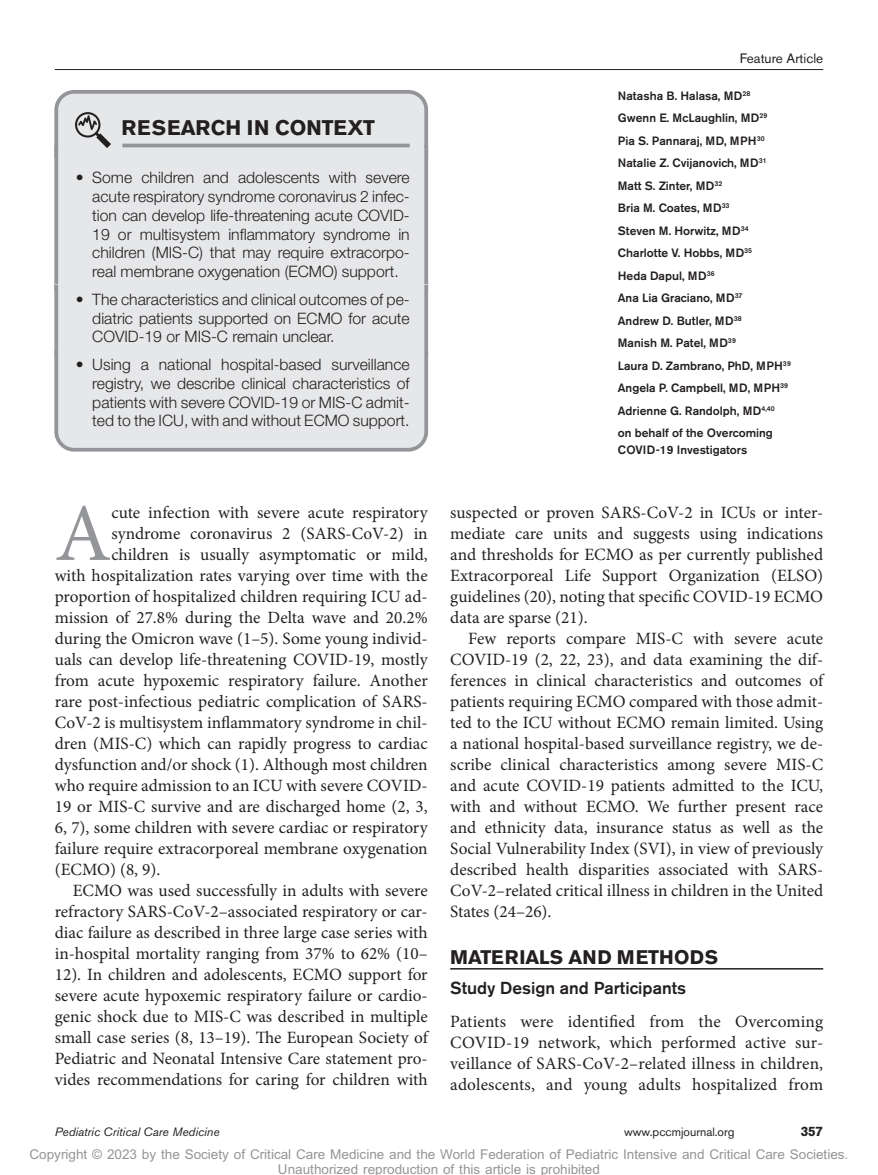
<style>
.page{position:relative;width:878px;height:1175px;background:#fff}
.page>*{position:absolute;margin:0;border:0;box-sizing:border-box;transform-origin:0 0}
.t1{font:81.9px "Minion Pro";color:#939598}
.t2{font:700 21px "Akzidenz Grotesk BE";color:#231f20}
.t3{font:700 19.5px "Akzidenz Grotesk BE";color:#231f20}
.t4{font:17.25px/21px "Minion Pro";color:#231f20;text-align:justify}
.t5{font:500 17.25px "Akzidenz Grotesk BE";color:#231f20}
.t6{font:300 15.75px/18.8px "Helvetica Neue LT Std";color:#231f20;text-align:justify}
.t7{font:13.5px/15px "Arial MT Std";color:#939598;text-align:center}
.t8{font:13.5px "Akzidenz Grotesk BE";color:#231f20}
.t9{font:700 13.5px "Akzidenz Grotesk BE";color:#231f20}
.t10{font:500 12px/22.5px "Akzidenz Grotesk BE";color:#231f20}
.t11{font:italic 12px "Akzidenz Grotesk BE";color:#231f20}
.t12{font:12px "Akzidenz Grotesk BE";color:#231f20}
</style>
<div class="page">
<hr style="left:55px;top:69px;width:768px;height:1px;background:#231f20">
<hr style="left:450px;top:968px;width:373px;height:1px;background:#231f20">
<div style="left:55px;top:148px;width:373px;height:143px;background:#e6e7e9"></div>
<svg style="left:54px;top:162px;width:4px;height:123px"></svg>
<svg style="left:424px;top:162px;width:4px;height:123px"></svg>
<div style="left:55px;top:285px;width:373px;height:71px;background:#e6e7e9"></div>
<svg style="left:54px;top:285px;width:4px;height:61px"></svg>
<svg style="left:424px;top:285px;width:4px;height:61px"></svg>
<svg style="left:54px;top:346px;width:375px;height:106px;background:#e1e2e4"></svg>
<svg style="left:54px;top:90px;width:375px;height:72px"></svg>
<p class="t2" style="left:122px;top:115px;width:255px">RESEARCH IN CONTEXT</p>
<p class="t6" style="left:92px;top:168px;width:319px;text-indent:-17px">• Some children and adolescents with severe acute respiratory syndrome coronavirus 2 infec&shy;tion can develop life-threatening acute COVID-19 or multisystem inflammatory syndrome in children (MIS-C) that may require extracorpo&shy;real membrane oxygenation (ECMO) support.</p>
<p class="t6" style="left:92px;top:289px;width:319px;text-indent:-17px">• The characteristics and clinical outcomes of pe&shy;diatric patients supported on ECMO for acute COVID-19 or MIS-C remain unclear.</p>
<p class="t6" style="left:92px;top:355px;width:319px;text-indent:-17px">• Using a national hospital-based surveillance registry, we describe clinical characteristics of patients with severe COVID-19 or MIS-C admit&shy;ted to the ICU, with and without ECMO support.</p>
<h1 class="t1" style="left:55px;top:479px;width:58px">A</h1>
<p class="t4" style="left:111px;top:502px;width:318px">cute infection with severe acute respiratory</p>
<p class="t4" style="left:111px;top:523px;width:318px">syndrome coronavirus 2 (SARS-CoV-2) in</p>
<p class="t4" style="left:111px;top:544px;width:318px">children is usually asymptomatic or mild,</p>
<p class="t4" style="left:55px;top:565px;width:374px">with hospitalization rates varying over time with the</p>
<p class="t4" style="left:55px;top:586px;width:374px">proportion of hospitalized children requiring ICU ad-</p>
<p class="t4" style="left:55px;top:607px;width:374px">mission of 27.8% during the Delta wave and 20.2%</p>
<p class="t4" style="left:55px;top:628px;width:374px">during the Omicron wave (1–5). Some young individ-</p>
<p class="t4" style="left:55px;top:649px;width:374px">uals can develop life-threatening COVID-19, mostly</p>
<p class="t4" style="left:55px;top:670px;width:374px">from acute hypoxemic respiratory failure. Another</p>
<p class="t4" style="left:55px;top:691px;width:374px">rare post-infectious pediatric complication of SARS-</p>
<p class="t4" style="left:55px;top:712px;width:374px">CoV-2 is multisystem inflammatory syndrome in chil-</p>
<p class="t4" style="left:55px;top:733px;width:374px">dren (MIS-C) which can rapidly progress to cardiac</p>
<p class="t4" style="left:55px;top:754px;width:374px">dysfunction and/or shock (1). Although most children</p>
<p class="t4" style="left:55px;top:775px;width:374px">who require admission to an ICU with severe COVID-</p>
<p class="t4" style="left:55px;top:796px;width:374px">19 or MIS-C survive and are discharged home (2, 3,</p>
<p class="t4" style="left:55px;top:817px;width:374px">6, 7), some children with severe cardiac or respiratory</p>
<p class="t4" style="left:55px;top:838px;width:374px">failure require extracorporeal membrane oxygenation</p>
<p class="t4" style="left:55px;top:859px;width:107px">(ECMO) (8, 9).</p>
<p class="t4" style="left:73px;top:880px;width:356px">ECMO was used successfully in adults with severe</p>
<p class="t4" style="left:55px;top:901px;width:374px">refractory SARS-CoV-2–associated respiratory or car-</p>
<p class="t4" style="left:55px;top:922px;width:374px">diac failure as described in three large case series with</p>
<p class="t4" style="left:55px;top:943px;width:374px">in-hospital mortality ranging from 37% to 62% (10–</p>
<p class="t4" style="left:55px;top:964px;width:374px">12). In children and adolescents, ECMO support for</p>
<p class="t4" style="left:55px;top:985px;width:374px">severe acute hypoxemic respiratory failure or cardio-</p>
<p class="t4" style="left:55px;top:1006px;width:374px">genic shock due to MIS-C was described in multiple</p>
<p class="t4" style="left:55px;top:1027px;width:374px">small case series (8, 13–19). The European Society of</p>
<p class="t4" style="left:55px;top:1048px;width:374px">Pediatric and Neonatal Intensive Care statement pro-</p>
<p class="t4" style="left:55px;top:1069px;width:374px">vides recommendations for caring for children with</p>
<p class="t8" style="left:739px;top:50px;width:85px">Feature Article</p>
<p class="t10" style="left:618px;top:84px;width:174px">Natasha B. Halasa, MD<sup>28<br></sup>Gwenn E. McLaughlin, MD<sup>29<br></sup>Pia S. Pannaraj, MD, MPH<sup>30<br></sup>Natalie Z. Cvijanovich, MD<sup>31<br></sup>Matt S. Zinter, MD<sup>32<br></sup>Bria M. Coates, MD<sup>33<br></sup>Steven M. Horwitz, MD<sup>34<br></sup>Charlotte V. Hobbs, MD<sup>35<br></sup>Heda Dapul, MD<sup>36<br></sup>Ana Lia Graciano, MD<sup>37<br></sup>Andrew D. Butler, MD<sup>38<br></sup>Manish M. Patel, MD<sup>39<br></sup>Laura D. Zambrano, PhD, MPH<sup>39<br></sup>Angela P. Campbell, MD, MPH<sup>39<br></sup>Adrienne G. Randolph, MD<sup>4,40 </sup>on behalf of the Overcoming</p>
<p class="t10" style="left:618px;top:438px;width:131px">COVID-19 Investigators</p>
<p class="t4" style="left:450px;top:502px;width:374px">suspected or proven SARS-CoV-2 in ICUs or inter&shy;mediate care units and suggests using indications and thresholds for ECMO as per currently published Extracorporeal Life Support Organization (ELSO) guidelines (20), noting that specific COVID-19 ECMO data are sparse (21).</p>
<p class="t4" style="left:450px;top:628px;width:374px;text-indent:18px">Few reports compare MIS-C with severe acute COVID-19 (2, 22, 23), and data examining the dif&shy;ferences in clinical characteristics and outcomes of patients requiring ECMO compared with those admit&shy;ted to the ICU without ECMO remain limited. Using a national hospital-based surveillance registry, we de&shy;scribe clinical characteristics among severe MIS-C and acute COVID-19 patients admitted to the ICU, with and without ECMO. We further present race and ethnicity data, insurance status as well as the Social Vulnerability Index (SVI), in view of previously described health disparities associated with SARS-CoV-2–related critical illness in children in the United States (24–26).</p>
<p class="t3" style="left:450px;top:945px;width:269px">MATERIALS AND METHODS</p>
<p class="t5" style="left:450px;top:977px;width:237px">Study Design and Participants</p>
<p class="t4" style="left:450px;top:1010px;width:374px">Patients were identified from the Overcoming COVID-19 network, which performed active sur&shy;veillance of SARS-CoV-2–related illness in children, adolescents, and young adults hospitalized from</p>
<p class="t11" style="left:55px;top:1125px;width:166px">Pediatric Critical Care Medicine</p>
<p class="t12" style="left:624px;top:1125px;width:112px">www.pccmjournal.org</p>
<p class="t9" style="left:800px;top:1123px;width:24px">357</p>
<p class="t7" style="left:29px;top:1147px;width:820px">Copyright © 2023 by the Society of Critical Care Medicine and the World Federation of Pediatric Intensive and Critical Care Societies.<br>Unauthorized reproduction of this article is prohibited</p>
</div>
